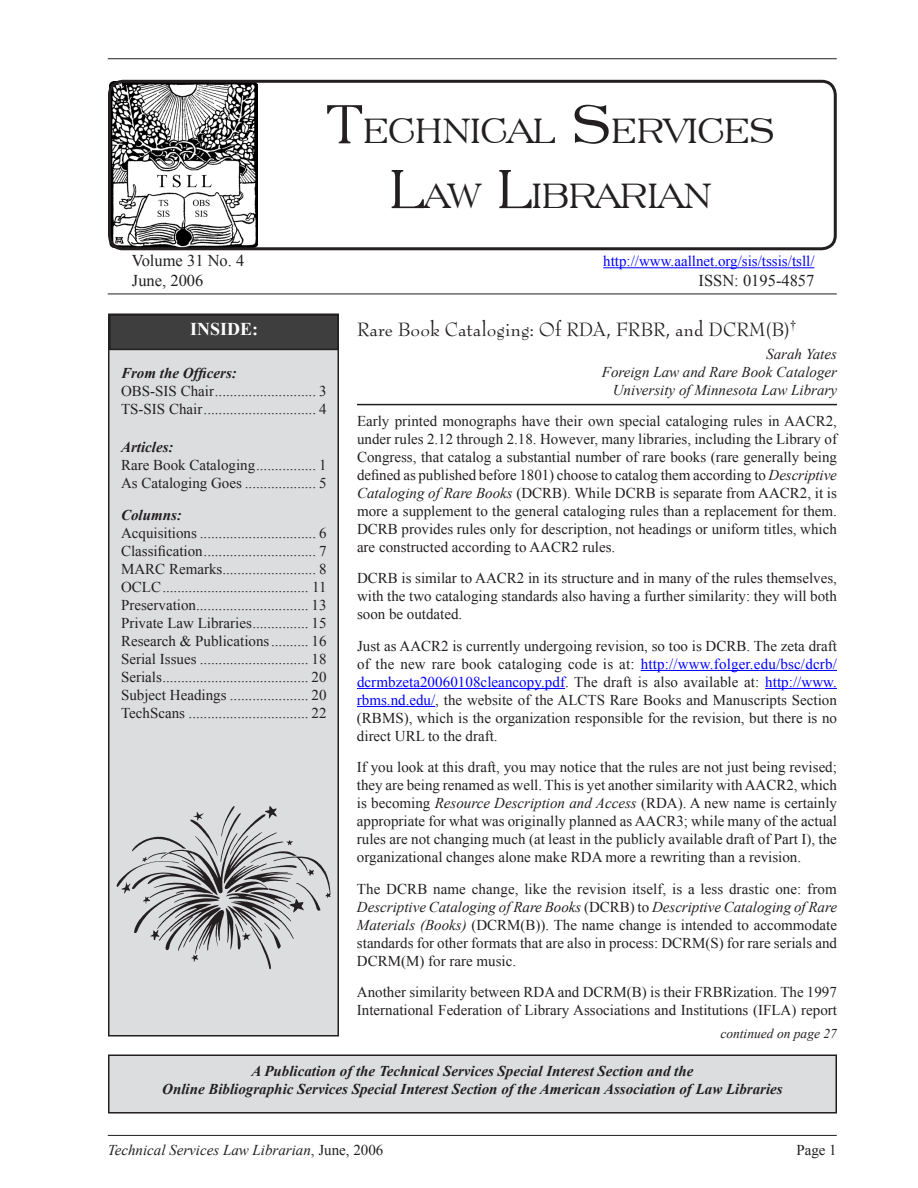
<style>
.page{position:relative;width:918px;height:1188px;background:#fff}
.page>*{position:absolute;margin:0;border:0;box-sizing:border-box;transform-origin:0 0}
.t1{font:34.65px "Engravers Roman BT";color:#231f20}
.t2{font:21px "Bernhard Modern Std";color:#231f20}
.t3{font:700 18px "Times New Roman";color:#fff}
.t4{font:16.5px "Times New Roman";color:#231f20}
.t5{font:15px/18px "Times New Roman";color:#231f20;text-align:justify}
.t6{font:italic 700 15px "Times New Roman";color:#231f20}
.t7{font:italic 15px/18px "Times New Roman";color:#231f20;text-align:right}
.t8{font:15px "Times New Roman";color:#00f}
.t9{font:italic 13.5px "Times New Roman";color:#231f20}
.s1{font-size:54px}
.s2{font-style:italic}
.s3{color:#00f}
.s4{font-style:normal}
</style>
<div class="page">
<hr style="left:108px;top:58px;width:729px;height:1px;background:#231f20">
<hr style="left:108px;top:1135px;width:729px;height:1px;background:#231f20">
<img style="left:110px;top:81px;width:148px;height:167px">
<div style="left:109px;top:314px;width:229px;height:722px;background:#dcdddf"></div>
<div style="left:108px;top:314px;width:231px;height:722px;border:2px solid #231f20"></div>
<div style="left:110px;top:315px;width:228px;height:34px;background:#3e3e3f"></div>
<div style="left:109px;top:314px;width:230px;height:36px;border:2px solid #231f20"></div>
<hr style="left:603px;top:267px;width:211px;height:1px;background:#00f">
<div style="left:109px;top:1055px;width:727px;height:58px;background:#dcdddf"></div>
<div style="left:108px;top:1054px;width:729px;height:60px;border:2px solid #231f20"></div>
<hr style="left:108px;top:294px;width:729px;height:1px;background:#231f20">
<div style="left:108px;top:80px;width:729px;height:170px;border:3px solid #231f20;border-radius:14px"></div>
<hr style="left:641px;top:670px;width:196px;height:1px;background:#00f">
<hr style="left:357px;top:688px;width:208px;height:1px;background:#00f">
<hr style="left:765px;top:688px;width:72px;height:1px;background:#00f">
<hr style="left:357px;top:706px;width:78px;height:1px;background:#00f">
<hr style="left:357px;top:404px;width:480px;height:1px;background:#231f20">
<img style="left:117px;top:806px;width:214px;height:164px">
<p class="t4" style="left:132px;top:250px;width:114px">Volume 31 No. 4</p>
<p class="t4" style="left:132px;top:269px;width:73px">June, 2006</p>
<p class="t3" style="left:190px;top:317px;width:70px">INSIDE:</p>
<p class="t1" style="left:326px;top:109px;width:447px"><span class="s1">T</span>ECHNICAL <span class="s1">S</span>ERVICES</p>
<p class="t1" style="left:389px;top:173px;width:324px"><span class="s1">L</span>AW <span class="s1">L</span>IBRARIAN</p>
<p class="t8" style="left:603px;top:251px;width:213px">http://www.aallnet.org/sis/tssis/tsll/</p>
<p class="t4" style="left:699px;top:269px;width:117px">ISSN: 01 95-4857</p>
<p class="t2" style="left:357px;top:318px;width:441px">Rare Book Cataloging: Of RDA, FRBR, and DCRM(B)<sup>†</sup></p>
<p class="t6" style="left:121px;top:362px;width:117px">From the Officers:</p>
<p class="t5" style="left:121px;top:382px;width:207px">OBS-SIS Chair........................... 3</p>
<p class="t5" style="left:121px;top:400px;width:207px">TS-SIS Chair.............................. 4</p>
<p class="t6" style="left:121px;top:437px;width:54px">Articles:</p>
<p class="t5" style="left:121px;top:456px;width:203px">Rare Book Cataloging................ 1</p>
<p class="t5" style="left:121px;top:474px;width:207px">As Cataloging Goes ................... 5</p>
<p class="t6" style="left:121px;top:504px;width:62px">Columns:</p>
<p class="t5" style="left:121px;top:523px;width:207px">Acquisitions ............................... 6</p>
<p class="t5" style="left:121px;top:541px;width:207px">Classification.............................. 7</p>
<p class="t5" style="left:121px;top:559px;width:207px">MARC Remarks......................... 8</p>
<p class="t5" style="left:121px;top:577px;width:203px">OCLC....................................... 1 1</p>
<p class="t5" style="left:121px;top:595px;width:207px">Preservation.............................. 13</p>
<p class="t5" style="left:121px;top:613px;width:207px">Private Law Libraries............... 1 5</p>
<p class="t5" style="left:121px;top:631px;width:207px">Research &amp; Publications.......... 1 6</p>
<p class="t5" style="left:121px;top:649px;width:207px">Serial Issues ............................. 1 8</p>
<p class="t5" style="left:121px;top:667px;width:207px">Serials....................................... 20</p>
<p class="t5" style="left:121px;top:685px;width:207px">Subject Headings ..................... 20</p>
<p class="t5" style="left:121px;top:703px;width:207px">TechScans ................................ 22</p>
<p class="t7" style="left:602px;top:345px;width:237px">Sarah Yates<br>Foreign Law and Rare Book Cataloger<br>University of Minnesota Law Library</p>
<p class="t5" style="left:357px;top:412px;width:482px">Early printed monographs have their own special cataloging rules in AACR2, under rules 2.1 2 through 2.1 8. However, many libraries, including the Library of Congress, that catalog a substantial number of rare books (rare generally being defined as published before 1801) choose to catalog them according to <span class="s2">Descriptive Cataloging of Rare Books</span> (DCRB). While DCRB is separate from AACR2, it is more a supplement to the general cataloging rules than a replacement for them.<br>DCRB provides rules only for description, not headings or uniform titles, which are constructed according to AACR2 rules.</p>
<p class="t5" style="left:357px;top:569px;width:481px">DCRB is similar to AACR2 in its structure and in many of the rules themselves, with the two cataloging standards also having a further similarity: they will both soon be outdated.</p>
<p class="t5" style="left:357px;top:637px;width:482px">Just as AACR2 is currently undergoing revision, so too is DCRB. The zeta draft of the new rare book cataloging code is at: <span class="s3">http://www.folger.edu/bsc/dcrb/ dcrmbzeta200601 08cleancopy.pdf</span>. The draft is also available at: <span class="s3">http://www. rbms.nd.edu/</span>, the website of the ALCTS Rare Books and Manuscripts Section (RBMS), which is the organization responsible for the revision, but there is no direct URL to the draft.</p>
<p class="t5" style="left:357px;top:758px;width:482px">If you look at this draft, you may notice that the rules are not just being revised; they are being renamed as well. This is yet another similarity with AACR2, which is becoming <span class="s2">Resource Description and Access</span> (RDA). A new name is certainly appropriate for what was originally planned as AACR3; while many of the actual rules are not changing much (at least in the publicly available draft of Part I), the organizational changes alone make RDA more a rewriting than a revision.</p>
<p class="t5" style="left:357px;top:880px;width:482px">The DCRB name change, like the revision itself, is a less drastic one: from <span class="s2">Descriptive Cataloging of Rare Books</span> (DCRB) to <span class="s2">Descriptive Cataloging of Rare Materials (Books)</span> (DCRM(B)). The name change is intended to accommodate standards for other formats that are also in process: DCRM(S) for rare serials and DCRM(M) for rare music.</p>
<p class="t5" style="left:357px;top:983px;width:482px">Another similarity between RDA and DCRM(B) is their FRBRization. The 1997<br>International Federation of Library Associations and Institutions (IFLA) report</p>
<p class="t9" style="left:720px;top:1024px;width:118px">continued on page 27</p>
<p class="t6" style="left:252px;top:1060px;width:443px">A Publication of the Technical Services Special Interest Section and the</p>
<p class="t6" style="left:162px;top:1078px;width:622px">Online Bibliographic Services Special Interest Section of the American Association of Law Libraries</p>
<p class="t7" style="left:108px;top:1140px;width:277px">Technical Services Law Librarian<span class="s4">, June, 2006</span></p>
<p class="t5" style="left:796px;top:1141px;width:31px">Page</p>
</div>
